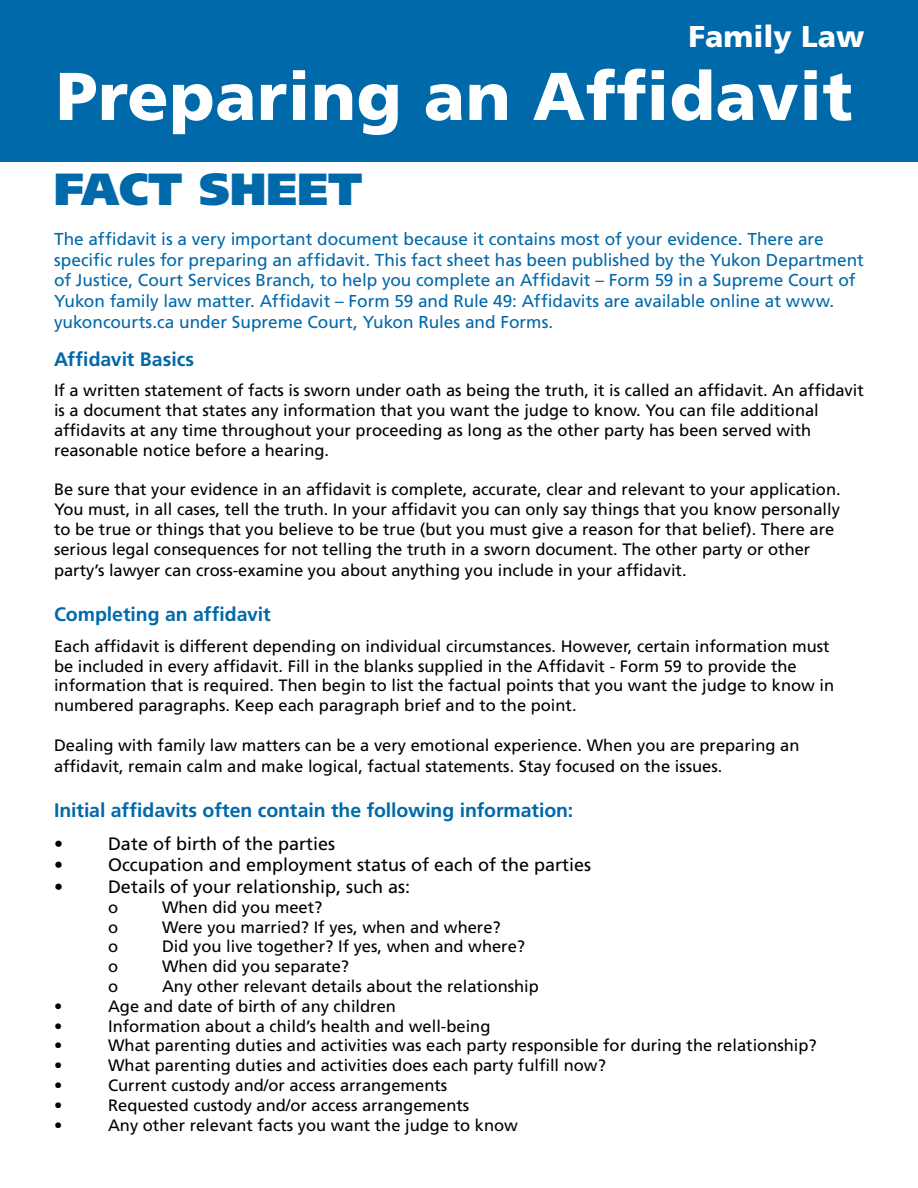
<style>
.page{position:relative;width:918px;height:1188px;background:#fff}
.page>*{position:absolute;margin:0;border:0;box-sizing:border-box;transform-origin:0 0}
.t1{font:900 67.5px "Frutiger";letter-spacing:.01em;color:#fff}
.t2{font:900 45px "Frutiger";color:#0069aa}
.t3{font:900 30px "Frutiger";color:#fff}
.t4{font:700 19.5px "Frutiger";letter-spacing:-.005em;color:#0069aa}
.t5{font:18px "Frutiger";color:#000}
.t6{font:17.25px/20.7px "Frutiger";letter-spacing:-.005em;color:#0069aa}
.t7{font:16.5px/19.8px "Frutiger";color:#000}
</style>
<div class="page">
<div style="left:0;top:0;width:918px;height:162px;background:#0069aa"></div>
<h3 class="t3" style="left:688px;top:18px;width:177px">Family Law</h3>
<h1 class="t1" style="left:56px;top:56px;width:798px">Preparing an Affidavit</h1>
<h2 class="t2" style="left:54px;top:162px;width:310px">FACT SHEET</h2>
<p class="t6" style="left:54px;top:228px;width:812px">The affidavit is a very important document because it contains most of your evidence. There are specific rules for preparing an affidavit. This fact sheet has been published by the Yukon Department of Justice, Court Services Branch, to help you complete an Affidavit – Form 59 in a Supreme Court of Yukon family law matter. Affidavit – Form 59 and Rule 49: Affidavits are available online at www. yukoncourts.ca under Supreme Court, Yukon Rules and Forms.</p>
<p class="t4" style="left:54px;top:347px;width:142px">Affidavit Basics</p>
<p class="t7" style="left:54px;top:380px;width:811px">If a written statement of facts is sworn under oath as being the truth, it is called an affidavit. An affidavit is a document that states any information that you want the judge to know. You can file additional affidavits at any time throughout your proceeding as long as the other party has been served with reasonable notice before a hearing.</p>
<p class="t7" style="left:54px;top:479px;width:788px">Be sure that your evidence in an affidavit is complete, accurate, clear and relevant to your application.<br>You must, in all cases, tell the truth. In your affidavit you can only say things that you know personally to be true or things that you believe to be true (but you must give a reason for that belief). There are serious legal consequences for not telling the truth in a sworn document. The other party or other</p>
<p class="t7" style="left:54px;top:560px;width:634px">party’s lawyer can cross-examine you about anything you include in your affidavit.</p>
<p class="t4" style="left:54px;top:603px;width:218px">Completing an affidavit</p>
<p class="t7" style="left:54px;top:636px;width:782px">Each affidavit is different depending on individual circumstances. However, certain information must be included in every affidavit. Fill in the blanks supplied in the Affidavit - Form 59 to provide the information that is required. Then begin to list the factual points that you want the judge to know in numbered paragraphs. Keep each paragraph brief and to the point.</p>
<p class="t7" style="left:54px;top:734px;width:747px;line-height:21.6px">Dealing with family law matters can be a very emotional experience. When you are preparing an affidavit, remain calm and make logical, factual statements. Stay focused on the issues.</p>
<p class="t4" style="left:54px;top:799px;width:521px">Initial affidavits often contain the following information:</p>
<p class="t5" style="left:54px;top:833px;width:10px">•</p>
<p class="t5" style="left:108px;top:833px;width:229px">Date of birth of the parties</p>
<p class="t5" style="left:54px;top:854px;width:10px">•</p>
<p class="t5" style="left:108px;top:854px;width:485px">Occupation and employment status of each of the parties</p>
<p class="t5" style="left:54px;top:876px;width:10px">•</p>
<p class="t5" style="left:108px;top:876px;width:304px">Details of your relationship, such as:</p>
<p class="t7" style="left:108px;top:897px;width:12px">o</p>
<p class="t7" style="left:162px;top:897px;width:162px">When did you meet?</p>
<p class="t7" style="left:108px;top:917px;width:12px">o</p>
<p class="t7" style="left:162px;top:917px;width:340px">Were you married? If yes, when and where?</p>
<p class="t7" style="left:108px;top:937px;width:12px">o</p>
<p class="t7" style="left:162px;top:937px;width:365px">Did you live together? If yes, when and where?</p>
<p class="t7" style="left:108px;top:956px;width:12px">o</p>
<p class="t7" style="left:162px;top:956px;width:189px">When did you separate?</p>
<p class="t7" style="left:108px;top:976px;width:12px">o</p>
<p class="t7" style="left:162px;top:976px;width:378px">Any other relevant details about the relationship</p>
<p class="t7" style="left:54px;top:996px;width:10px">•</p>
<p class="t7" style="left:108px;top:996px;width:289px">Age and date of birth of any children</p>
<p class="t7" style="left:54px;top:1016px;width:10px">•</p>
<p class="t7" style="left:108px;top:1016px;width:384px">Information about a child’s health and well-being</p>
<p class="t7" style="left:54px;top:1036px;width:10px">•</p>
<p class="t7" style="left:108px;top:1036px;width:710px">What parenting duties and activities was each party responsible for during the relationship?</p>
<p class="t7" style="left:54px;top:1055px;width:10px">•</p>
<p class="t7" style="left:108px;top:1055px;width:499px">What parenting duties and activities does each party fulfill now?</p>
<p class="t7" style="left:54px;top:1075px;width:10px">•</p>
<p class="t7" style="left:108px;top:1075px;width:341px">Current custody and/or access arrangements</p>
<p class="t7" style="left:54px;top:1095px;width:10px">•</p>
<p class="t7" style="left:108px;top:1095px;width:363px">Requested custody and/or access arrangements</p>
<p class="t7" style="left:54px;top:1115px;width:10px">•</p>
<p class="t7" style="left:108px;top:1115px;width:411px">Any other relevant facts you want the judge to know</p>
</div>
